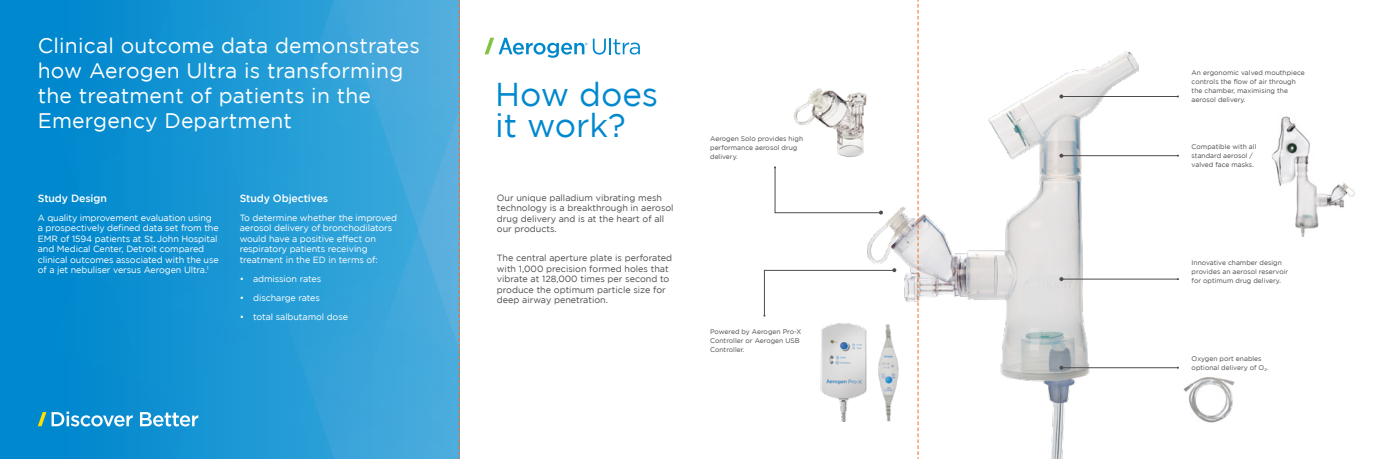
<style>
.page{position:relative;width:1373px;height:459px;background:#fff}
.page>*{position:absolute;margin:0;border:0;box-sizing:border-box;transform-origin:0 0}
.t1{font:33px/31.5px "Gotham";color:#0088ce}
.t2{font:21px/24.8px "Gotham";letter-spacing:.01em;color:#fff}
.t3{font:500 10.5px "Gotham";letter-spacing:-.01em;color:#fff}
.t4{font:9px/10.5px "Gotham";letter-spacing:-.01em;color:#fff}
.t5{font:9px/10.5px "Gotham";color:#4d4d4f}
.t6{font:6.75px/9px "Gotham";color:#4d4d4f}
</style>
<div class="page">
<svg style="left:5px;top:0;width:454px;height:459px;background:#1f98d4"></svg>
<img style="left:867px;top:51px;width:271px;height:408px">
<img style="left:820px;top:321px;width:50px;height:100px">
<img style="left:877px;top:325px;width:24px;height:96px">
<svg style="left:764px;top:268px;width:132px;height:48px"></svg>
<svg style="left:774px;top:167px;width:109px;height:48px"></svg>
<img style="left:1271px;top:116px;width:84px;height:121px">
<img style="left:1184px;top:377px;width:51px;height:46px">
<hr style="left:1062px;top:96px;width:115px;height:1px;background:#4d4d4f">
<hr style="left:1062px;top:156px;width:115px;height:1px;background:#4d4d4f">
<svg style="left:1059px;top:154px;width:4px;height:4px"></svg>
<hr style="left:1062px;top:279px;width:115px;height:1px;background:#4d4d4f">
<svg style="left:1059px;top:277px;width:4px;height:4px"></svg>
<hr style="left:1062px;top:368px;width:115px;height:1px;background:#4d4d4f">
<svg style="left:1059px;top:366px;width:4px;height:4px"></svg>
<svg style="left:593px;top:38px;width:47px;height:17px"></svg>
<svg style="left:484px;top:38px;width:103px;height:20px"></svg>
<svg style="left:38px;top:412px;width:8px;height:14px"></svg>
<svg style="left:52px;top:412px;width:81px;height:15px"></svg>
<svg style="left:140px;top:412px;width:58px;height:15px"></svg>
<img style="left:793px;top:82px;width:82px;height:85px">
<svg style="left:459px;top:0;width:1px;height:459px"></svg>
<svg style="left:918px;top:0;width:1px;height:459px"></svg>
<h2 class="t2" style="left:38px;top:33px;width:384px">Clinical outcome data demonstrates how Aerogen Ultra is transforming the treatment of patients in the<br>Emergency Department</h2>
<p class="t3" style="left:38px;top:192px;width:71px">Study Design</p>
<p class="t4" style="left:38px;top:212px;width:182px">A quality improvement evaluation using a prospectively defined data set from the EMR of 1594 patients at St. John Hospital and Medical Center, Detroit compared clinical outcomes associated with the use of a jet nebuliser versus Aerogen Ultra.<sup>1</sup></p>
<p class="t3" style="left:240px;top:192px;width:90px">Study Objectives</p>
<p class="t4" style="left:240px;top:212px;width:159px">To determine whether the improved aerosol delivery of bronchodilators would have a positive effect on respiratory patients receiving treatment in the ED in terms of:</p>
<p class="t4" style="left:240px;top:273px;width:83px">• admission rates</p>
<p class="t4" style="left:240px;top:292px;width:82px">• discharge rates</p>
<p class="t4" style="left:240px;top:311px;width:110px">• total salbutamol dose</p>
<h1 class="t1" style="left:495px;top:78px;width:165px">How does it work?</h1>
<p class="t5" style="left:497px;top:192px;width:178px">Our unique palladium vibrating mesh technology is a breakthrough in aerosol drug delivery and is at the heart of all our products.</p>
<p class="t5" style="left:497px;top:252px;width:177px">The central aperture plate is perforated with 1,000 precision formed holes that vibrate at 128,000 times per second to produce the optimum particle size for deep airway penetration.</p>
<p class="t6" style="left:710px;top:134px;width:95px">Aerogen Solo provides high performance aerosol drug delivery.</p>
<p class="t6" style="left:710px;top:327px;width:93px">Powered by Aerogen Pro-X<br>Controller or Aerogen USB<br>Controller.</p>
<p class="t6" style="left:1191px;top:68px;width:115px">An ergonomic valved mouthpiece controls the flow of air through the chamber, maximising the aerosol delivery.</p>
<p class="t6" style="left:1191px;top:142px;width:66px">Compatible with all standard aerosol / valved face masks.</p>
<p class="t6" style="left:1191px;top:258px;width:98px">Innovative chamber design provides an aerosol reservoir for optimum drug delivery.</p>
<p class="t6" style="left:1191px;top:354px;width:78px">Oxygen port enables optional delivery of O<sub>2</sub>.</p>
</div>
